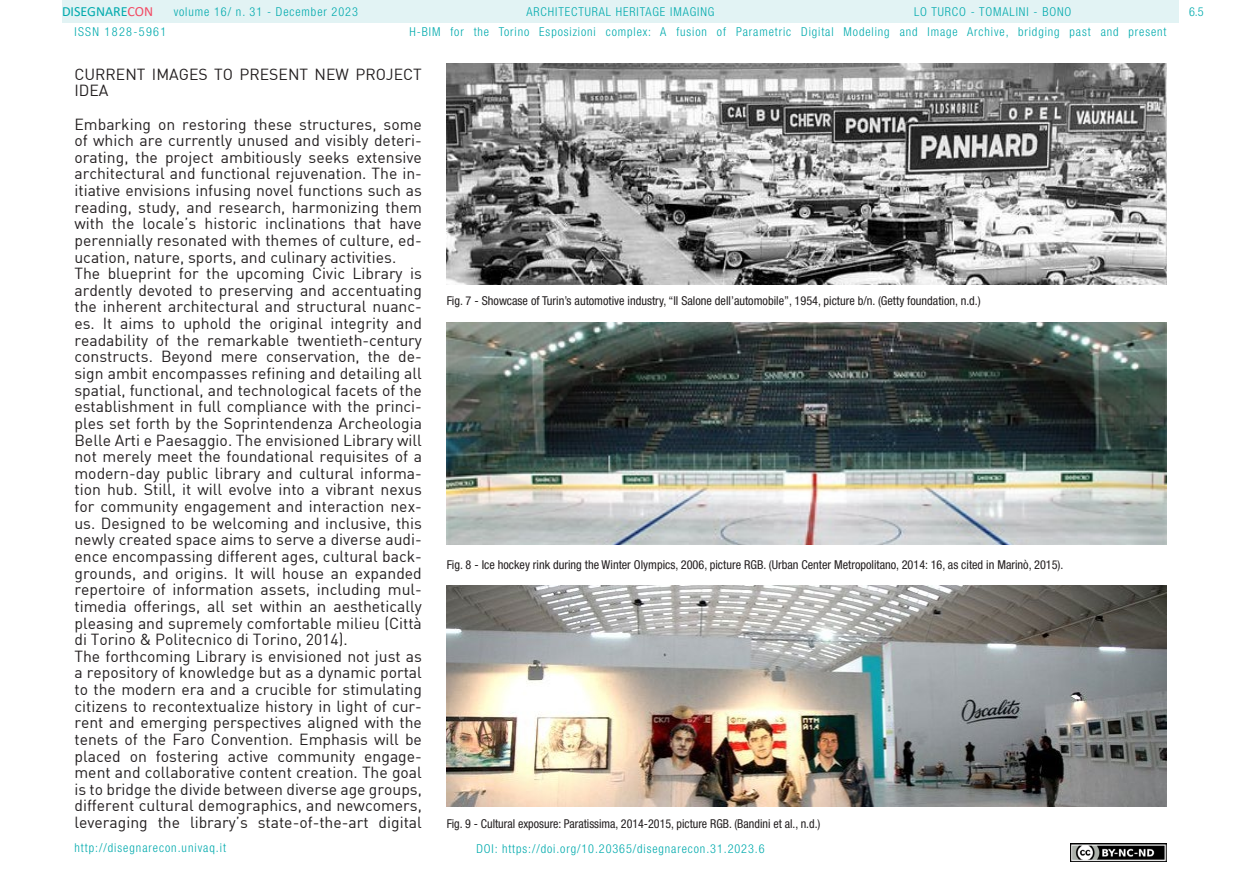
<style>
.page{position:relative;width:1241px;height:893px;background:#fff}
.page>*{position:absolute;margin:0;border:0;box-sizing:border-box;transform-origin:0 0}
.t1{font:15.75px/16.6px "DIN";color:#231f20}
.t2{font:14px "Calibri";color:#00aaad}
.t3{font:condensed 12.25px "Helvetica Neue LT Std";color:#231f20}
.t4{font:300 condensed 12.25px "Helvetica Neue LT Std";letter-spacing:.075em;color:#00aaad}
.t5{font:300 condensed 12.25px "Helvetica Neue LT Std";letter-spacing:.11em;color:#00aaad}
.s1{color:#f24862}
</style>
<div class="page">
<div style="left:62px;top:0;width:1116px;height:23px;background:#e2f3f4"></div>
<img style="left:1070px;top:843px;width:96px;height:18px">
<img style="left:446px;top:63px;width:720px;height:222px">
<img style="left:446px;top:323px;width:720px;height:222px">
<img style="left:446px;top:585px;width:720px;height:222px">
<p class="t2" style="left:62px;top:2px;width:93px">DISEGNARE<span class="s1">CON</span></p>
<p class="t4" style="left:914px;top:5px;width:159px">LO TURCO - TOMALINI - BONO</p>
<p class="t4" style="left:174px;top:5px;width:186px">volume 16/ n. 31 - December 2023</p>
<p class="t4" style="left:526px;top:5px;width:189px">ARCHITECTURAL HERITAGE IMAGING</p>
<p class="t5" style="left:74px;top:24px;width:93px">ISSN 1828-5961</p>
<p class="t4" style="left:409px;top:25px;width:758px">H-BIM for the Torino Esposizioni complex: A fusion of Parametric Digital Modeling and Image Archive, bridging past and present</p>
<p class="t1" style="left:74px;top:65px;width:349px">CURRENT IMAGES TO PRESENT NEW PROJECT<br>IDEA</p>
<p class="t1" style="left:74px;top:115px;width:349px">Embarking on restoring these structures, some of which are currently unused and visibly deteri&shy;orating, the project ambitiously seeks extensive architectural and functional rejuvenation. The in&shy;itiative envisions infusing novel functions such as reading, study, and research, harmonizing them with the locale’s historic inclinations that have perennially resonated with themes of culture, ed&shy;ucation, nature, sports, and culinary activities.<br>The blueprint for the upcoming Civic Library is ardently devoted to preserving and accentuating the inherent architectural and structural nuanc&shy;es. It aims to uphold the original integrity and readability of the remarkable twentieth-century constructs. Beyond mere conservation, the de&shy;sign ambit encompasses refining and detailing all spatial, functional, and technological facets of the establishment in full compliance with the princi&shy;ples set forth by the Soprintendenza Archeologia Belle Arti e Paesaggio. The envisioned Library will not merely meet the foundational requisites of a modern-day public library and cultural informa&shy;tion hub. Still, it will evolve into a vibrant nexus for community engagement and interaction nex&shy;us. Designed to be welcoming and inclusive, this newly created space aims to serve a diverse audi&shy;ence encompassing different ages, cultural back&shy;grounds, and origins. It will house an expanded repertoire of information assets, including mul&shy;timedia offerings, all set within an aesthetically pleasing and supremely comfortable milieu (Città di Torino &amp; Politecnico di Torino, 2014).<br>The forthcoming Library is envisioned not just as a repository of knowledge but as a dynamic portal to the modern era and a crucible for stimulating citizens to recontextualize history in light of cur&shy;rent and emerging perspectives aligned with the tenets of the Faro Convention. Emphasis will be placed on fostering active community engage&shy;ment and collaborative content creation. The goal is to bridge the divide between diverse age groups, different cultural demographics, and newcomers, leveraging the library’s state-of-the-art digital</p>
<p class="t4" style="left:74px;top:841px;width:153px">http://disegnarecon.univaq.it</p>
<p class="t3" style="left:446px;top:293px;width:535px">Fig. 7 - Showcase of Turin’s automotive industry, “Il Salone dell’automobile”, 1954, picture b/n. (Getty foundation, n.d.)</p>
<p class="t3" style="left:446px;top:557px;width:618px">Fig. 8 - Ice hockey rink during the Winter Olympics, 2006, picture RGB. (Urban Center Metropolitano, 2014: 16, as cited in Marinò, 2015).</p>
<p class="t3" style="left:446px;top:816px;width:375px">Fig. 9 - Cultural exposure: Paratissima, 2014-2015, picture RGB. (Bandini et al., n.d.)</p>
<p class="t4" style="left:476px;top:842px;width:290px">DOI: https://doi.org/10.20365/disegnarecon.31.2023.6</p>
<p class="t4" style="left:1188px;top:5px;width:16px">6.5</p>
</div>
